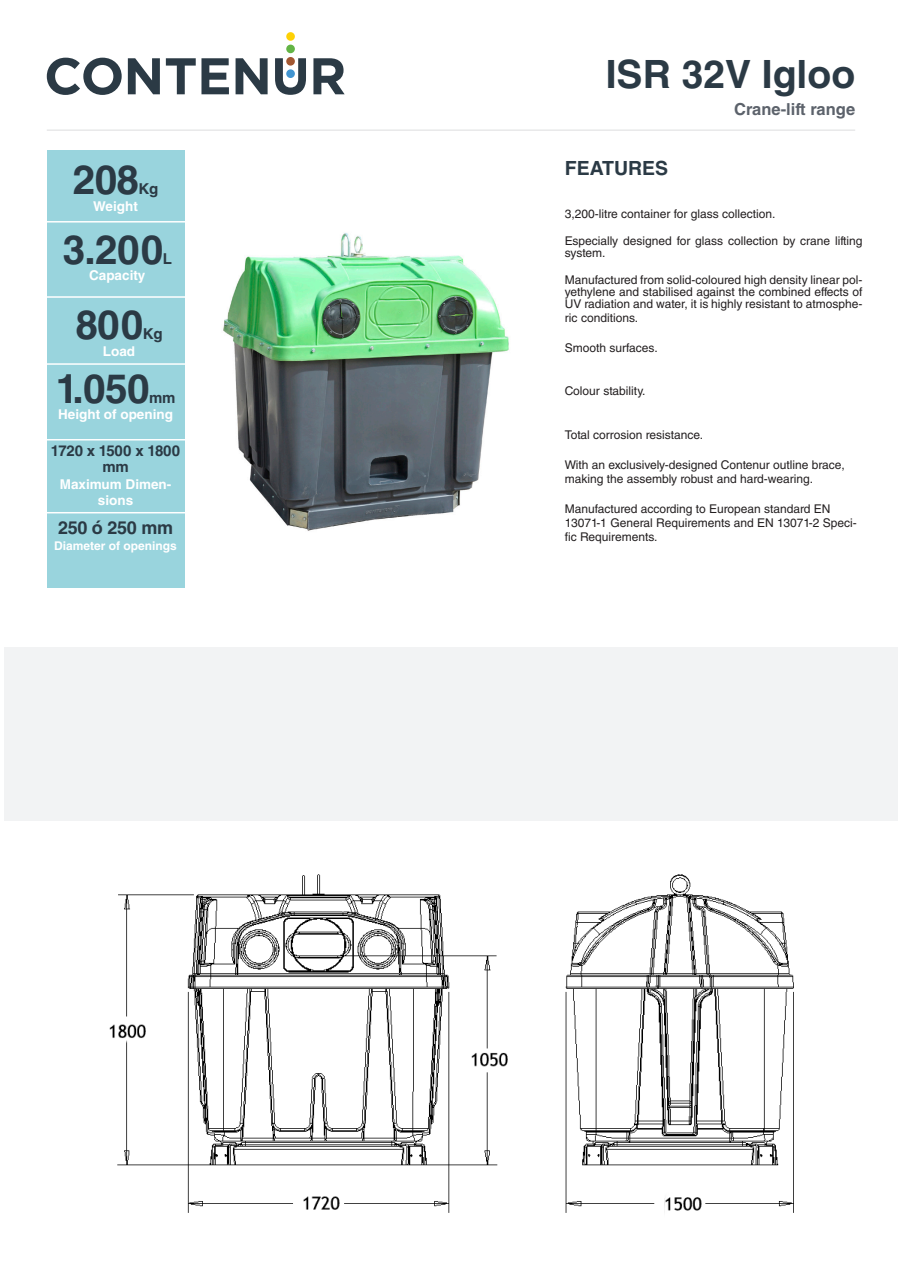
<style>
.page{position:relative;width:902px;height:1272px;background:#fff}
.page>*{position:absolute;margin:0;border:0;box-sizing:border-box;transform-origin:0 0}
.t1{font:700 40.5px "Helvetica LT Std";letter-spacing:-.015em;color:#2b3a45}
.t2{font:700 39px "Helvetica LT Std";color:#2b3a45}
.t3{font:700 19.5px "Helvetica LT Std";color:#2b3a45}
.t4{font:700 18px "Helvetica LT Std";letter-spacing:-.015em;color:#2b3a45}
.t5{font:700 16.5px "Helvetica LT Std";color:#5c626b}
.t6{font:700 15px/16.5px "Helvetica LT Std";letter-spacing:-.015em;color:#2b3a45;text-align:center}
.t7{font:700 13.5px/16.5px "Helvetica LT Std";color:#fff;text-align:center}
.No_Spacing{font:12px/12px "Helvetica LT Std";color:#231f20}
.t8{font:700 12px "Helvetica LT Std";color:#fff}
</style>
<div class="page">
<div style="left:4px;top:647px;width:893px;height:174px;background:#f2f3f4"></div>
<svg style="left:47px;top:58px;width:75px;height:37px"></svg>
<svg style="left:128px;top:58px;width:32px;height:36px"></svg>
<svg style="left:166px;top:58px;width:63px;height:36px"></svg>
<svg style="left:235px;top:58px;width:32px;height:36px"></svg>
<svg style="left:313px;top:58px;width:31px;height:36px"></svg>
<svg style="left:275px;top:58px;width:31px;height:37px"></svg>
<div style="left:286px;top:45px;width:9px;height:8px;background:#63b445;border-radius:50%"></div>
<div style="left:286px;top:32px;width:9px;height:9px;background:#fed105;border-radius:50%"></div>
<div style="left:286px;top:69px;width:9px;height:9px;background:#4194d0;border-radius:50%"></div>
<img style="left:109px;top:874px;width:685px;height:339px">
<hr style="left:47px;top:130px;width:808px;height:1px;background:#dcdddf">
<img style="left:223px;top:232px;width:286px;height:299px">
<div style="left:47px;top:469px;width:137px;height:118px;background:#99d4dd"></div>
<div style="left:47px;top:363px;width:137px;height:106px;background:#99d4dd"></div>
<div style="left:47px;top:257px;width:137px;height:106px;background:#99d4dd"></div>
<div style="left:47px;top:150px;width:137px;height:107px;background:#99d4dd"></div>
<hr style="left:47px;top:363px;width:141px;height:2px;background:#fff">
<hr style="left:47px;top:296px;width:141px;height:2px;background:#fff">
<hr style="left:45px;top:221px;width:141px;height:1px;background:#fff">
<hr style="left:47px;top:439px;width:141px;height:1px;background:#fff">
<hr style="left:47px;top:512px;width:141px;height:1px;background:#fff">
<p class="t1" style="left:73px;top:155px;width:68px">208</p>
<p class="t6" style="left:138px;top:180px;width:21px">Kg</p>
<p class="t7" style="left:93px;top:197px;width:46px">Weight</p>
<p class="t1" style="left:63px;top:225px;width:102px">3.200</p>
<p class="t6" style="left:163px;top:250px;width:11px">L</p>
<p class="t7" style="left:89px;top:267px;width:58px">Capacity</p>
<p class="t1" style="left:75px;top:300px;width:69px">800</p>
<p class="t6" style="left:143px;top:325px;width:21px">Kg</p>
<p class="t7" style="left:103px;top:342px;width:34px">Load</p>
<p class="t1" style="left:56px;top:364px;width:95px">1.050</p>
<p class="t6" style="left:149px;top:389px;width:28px">mm</p>
<p class="t7" style="left:58px;top:406px;width:116px">Height of opening</p>
<p class="t6" style="left:51px;top:442px;width:131px">1720 x 1500 x 1800 mm</p>
<p class="t7" style="left:60px;top:476px;width:113px">Maximum Dimen&shy;sions</p>
<p class="t4" style="left:58px;top:516px;width:117px">250 ó 250 mm</p>
<p class="t8" style="left:54px;top:538px;width:124px">Diameter of openings</p>
<p class="t2" style="left:605px;top:51px;width:251px">ISR 32V Igloo</p>
<p class="t5" style="left:734px;top:99px;width:122px">Crane-lift range</p>
<p class="t3" style="left:564px;top:156px;width:105px">FEATURES</p>
<p class="No_Spacing" style="left:564px;top:207px;width:212px">3,200-litre container for glass collection.</p>
<p class="No_Spacing" style="left:564px;top:234px;width:299px">Especially designed for glass collection by crane lifting system.</p>
<p class="No_Spacing" style="left:564px;top:273px;width:299px;text-align:justify">Manufactured from solid-coloured high density linear pol&shy;yethylene and stabilised against the combined effects of UV radiation and water, it is highly resistant to atmosphe-</p>
<p class="No_Spacing" style="left:564px;top:312px;width:75px">ric conditions.</p>
<p class="No_Spacing" style="left:564px;top:341px;width:94px">Smooth surfaces.</p>
<p class="No_Spacing" style="left:564px;top:385px;width:82px">Colour stability.</p>
<p class="No_Spacing" style="left:564px;top:429px;width:140px">Total corrosion resistance.</p>
<p class="No_Spacing" style="left:564px;top:457px;width:281px;line-height:14.4px">With an exclusively-designed Contenur outline brace, making the assembly robust and hard-wearing.</p>
<p class="No_Spacing" style="left:564px;top:501px;width:293px;line-height:14.4px">Manufactured according to European standard EN<br>13071-1 General Requirements and EN 13071-2 Speci&shy;fic Requirements.</p>
</div>
